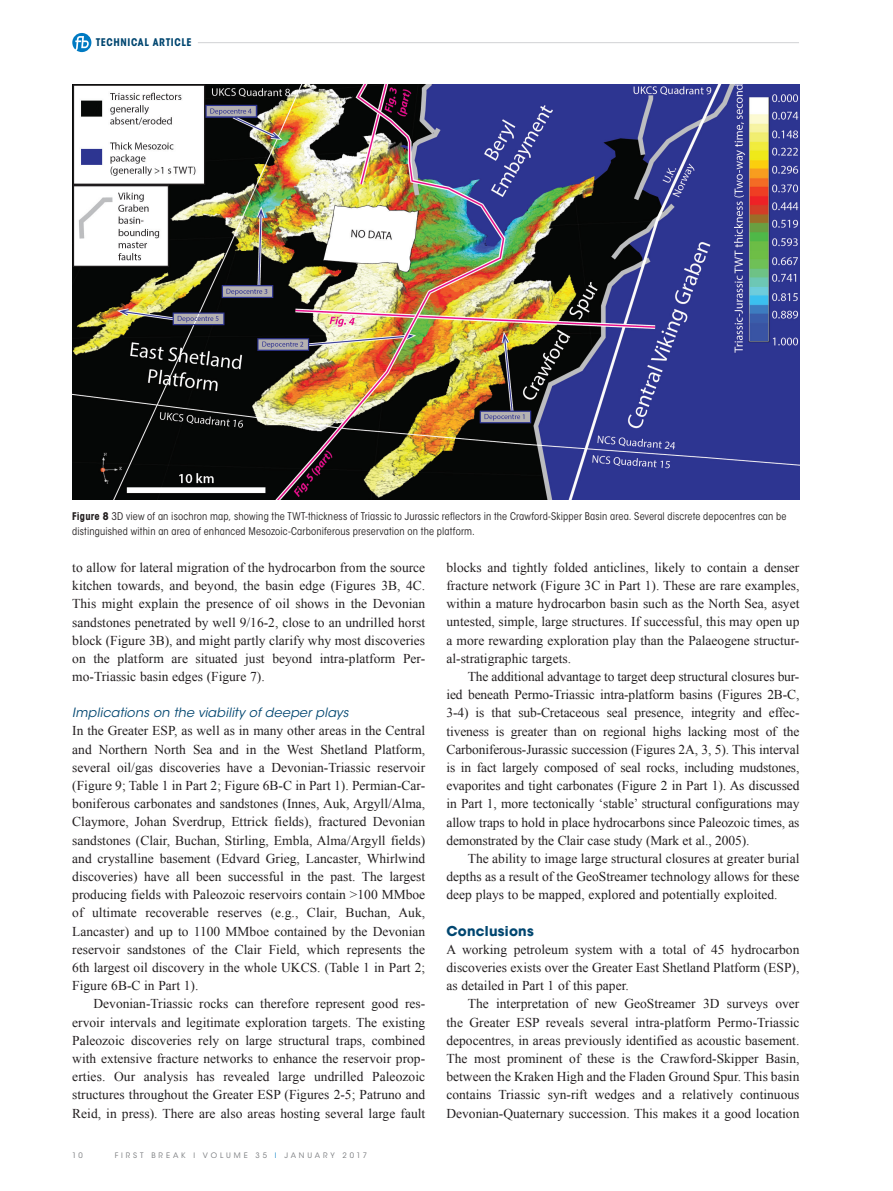
<style>
.page{position:relative;width:893px;height:1191px;background:#fff}
.page>*{position:absolute;margin:0;border:0;box-sizing:border-box;transform-origin:0 0}
.t1{font:13.5px/18.1px "Times New Roman";color:#231f20;text-align:justify}
.t2{font:700 13.5px "ITC Avant Garde Std";letter-spacing:.015em;color:#004670}
.t3{font:italic 12.75px "ITC Avant Garde Std";letter-spacing:.015em;color:#004670}
.t4{font:condensed 10.5px/15px "ITC Avant Garde Std";letter-spacing:.015em;color:#231f20}
.t5{font:700 condensed 10.5px "ITC Avant Garde Std";letter-spacing:.055em;color:#004670}
.t6{font:7.5px "ITC Avant Garde Std";letter-spacing:.385em;color:#787a7d}
.s1{font-weight:700}
.s2{color:#1c8acb}
</style>
<div class="page">
<hr style="left:198px;top:42px;width:601px;height:1px;background:#d1d2d4">
<svg style="left:72px;top:33px;width:19px;height:19px"></svg>
<img style="left:72px;top:84px;width:727px;height:415px">
<p class="t5" style="left:96px;top:36px;width:98px">TECHNICAL ARTICLE</p>
<p class="t4" style="left:72px;top:509px;width:716px"><span class="s1">Figure 8</span> 3D view of an isochron map, showing the TWT-thickness of Triassic to Jurassic reflectors in the Crawford-Skipper Basin area. Several discrete depocentres can be distinguished within an area of enhanced Mesozoic-Carboniferous preservation on the platform.</p>
<p class="t1" style="left:72px;top:558px;width:354px">to allow for lateral migration of the hydrocarbon from the source kitchen towards, and beyond, the basin edge (Figures 3B, 4C.<br>This might explain the presence of oil shows in the Devonian sandstones penetrated by well 9/16-2, close to an undrilled horst block (Figure 3B), and might partly clarify why most discoveries on the platform are situated just beyond intra-platform Per&shy;mo-Triassic basin edges (Figure 7).</p>
<p class="t3" style="left:72px;top:705px;width:278px">Implications on the viability of deeper plays</p>
<p class="t1" style="left:72px;top:721px;width:354px">In the Greater ESP, as well as in many other areas in the Central and Northern North Sea and in the West Shetland Platform, several oil/gas discoveries have a Devonian-Triassic reservoir (Figure 9; Table 1 in Part 2; Figure 6B-C in Part 1). Permian-Car&shy;boniferous carbonates and sandstones (Innes, Auk, Argyll/Alma, Claymore, Johan Sverdrup, Ettrick fields), fractured Devonian sandstones (Clair, Buchan, Stirling, Embla, Alma/Argyll fields) and crystalline basement (Edvard Grieg, Lancaster, Whirlwind discoveries) have all been successful in the past. The largest producing fields with Paleozoic reservoirs contain &gt;100 MMboe of ultimate recoverable reserves (e.g., Clair, Buchan, Auk, Lancaster) and up to 1100 MMboe contained by the Devonian reservoir sandstones of the Clair Field, which represents the 6th largest oil discovery in the whole UKCS. (Table 1 in Part 2; Figure 6B-C in Part 1).</p>
<p class="t1" style="left:72px;top:994px;width:354px;text-indent:21px">Devonian-Triassic rocks can therefore represent good res&shy;ervoir intervals and legitimate exploration targets. The existing Paleozoic discoveries rely on large structural traps, combined with extensive fracture networks to enhance the reservoir prop&shy;erties. Our analysis has revealed large undrilled Paleozoic structures throughout the Greater ESP (Figures 2-5; Patruno and Reid, in press). There are also areas hosting several large fault</p>
<p class="t6" style="left:72px;top:1151px;width:12px">1 0</p>
<p class="t6" style="left:115px;top:1151px;width:254px">FIRST BREAK I VOLUME 35 <span class="s2">I</span> JANUARY 2017</p>
<p class="t1" style="left:446px;top:558px;width:354px">blocks and tightly folded anticlines, likely to contain a denser fracture network (Figure 3C in Part 1). These are rare examples, within a mature hydrocarbon basin such as the North Sea, asyet untested, simple, large structures. If successful, this may open up a more rewarding exploration play than the Palaeogene structur&shy;al-stratigraphic targets.</p>
<p class="t1" style="left:446px;top:667px;width:354px;text-indent:21px">The additional advantage to target deep structural closures bur&shy;ied beneath Permo-Triassic intra-platform basins (Figures 2B-C, 3-4) is that sub-Cretaceous seal presence, integrity and effec&shy;tiveness is greater than on regional highs lacking most of the Carboniferous-Jurassic succession (Figures 2A, 3, 5). This interval is in fact largely composed of seal rocks, including mudstones, evaporites and tight carbonates (Figure 2 in Part 1). As discussed in Part 1, more tectonically ‘stable’ structural configurations may allow traps to hold in place hydrocarbons since Paleozoic times, as demonstrated by the Clair case study (Mark et al., 2005).</p>
<p class="t1" style="left:446px;top:849px;width:354px;text-indent:21px">The ability to image large structural closures at greater burial depths as a result of the GeoStreamer technology allows for these deep plays to be mapped, explored and potentially exploited.</p>
<p class="t2" style="left:446px;top:922px;width:89px">Conclusions</p>
<p class="t1" style="left:446px;top:940px;width:354px">A working petroleum system with a total of 45 hydrocarbon discoveries exists over the Greater East Shetland Platform (ESP), as detailed in Part 1 of this paper.</p>
<p class="t1" style="left:446px;top:994px;width:354px;text-indent:21px">The interpretation of new GeoStreamer 3D surveys over the Greater ESP reveals several intra-platform Permo-Triassic depocentres, in areas previously identified as acoustic basement.<br>The most prominent of these is the Crawford-Skipper Basin, between the Kraken High and the Fladen Ground Spur. This basin contains Triassic syn-rift wedges and a relatively continuous Devonian-Quaternary succession. This makes it a good location</p>
</div>
